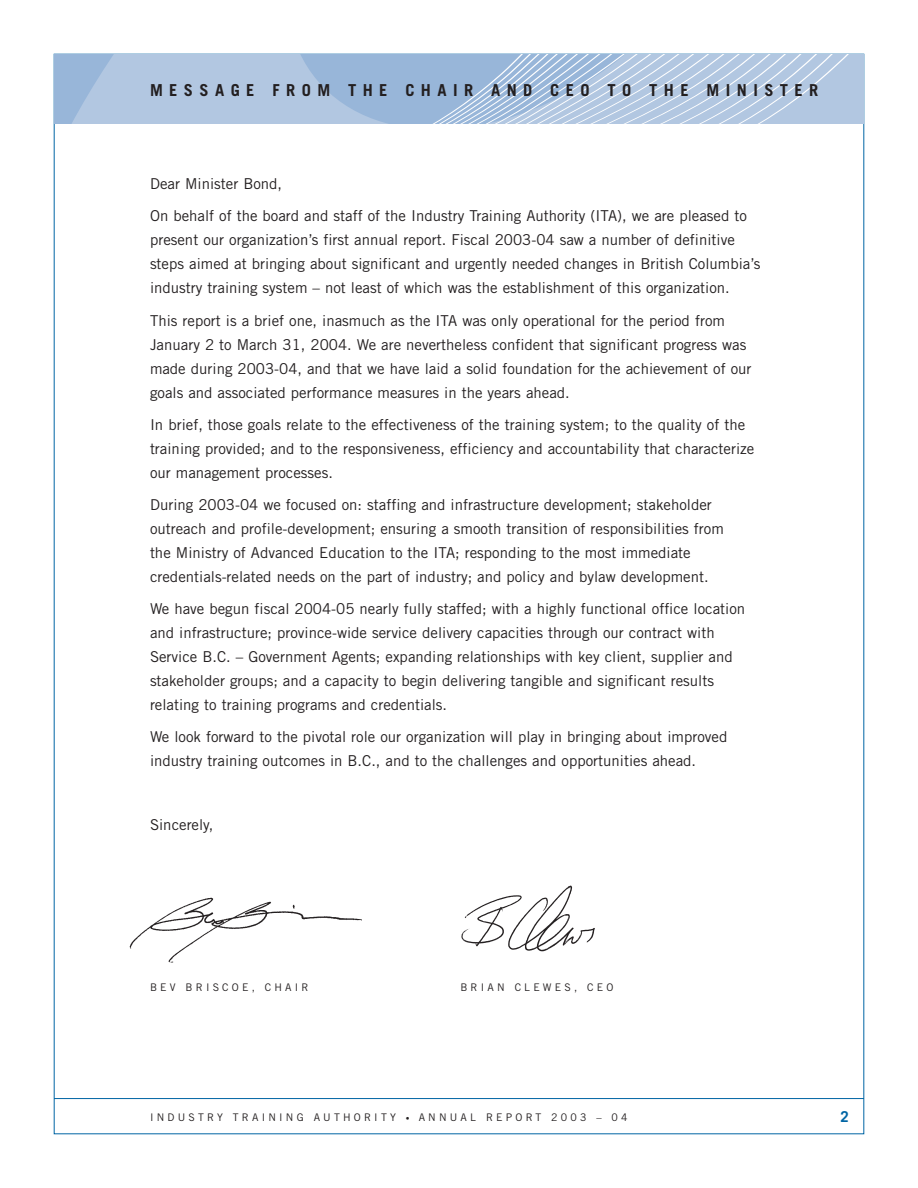
<style>
.page{position:relative;width:918px;height:1188px;background:#fff}
.page>*{position:absolute;margin:0;border:0;box-sizing:border-box;transform-origin:0 0}
.t1{font:700 16.5px "Trade Gothic";letter-spacing:.39em;color:#231f20}
.t2{font:15px/24px "Trade Gothic";color:#231f20}
.t3{font:700 15px "Trade Gothic";color:#0065a4}
.t4{font:10.5px "Trade Gothic";letter-spacing:.305em;color:#231f20}
.s1{font-size:7.5px}
</style>
<div class="page">
<svg style="left:54px;top:54px;width:254px;height:70px;background:#adc4df"></svg>
<svg style="left:308px;top:54px;width:556px;height:70px;background:#aec5e0"></svg>
<hr style="left:54px;top:1098px;width:810px;height:1px;background:#0065a4">
<img style="left:461px;top:885px;width:134px;height:67px">
<img style="left:129px;top:897px;width:233px;height:66px">
<p class="t1" style="left:150px;top:84px;width:670px">MESSAGE FROM THE CHAIR AND CEO TO THE MINISTER</p>
<p class="t2" style="left:150px;top:169px;width:598px;line-height:32.1px">Dear Minister Bond,<br>On behalf of the board and staff of the Industry Training Authority (ITA), we are pleased to</p>
<p class="t2" style="left:150px;top:229px;width:612px">present our organization’s first annual report. Fiscal 2003-04 saw a number of definitive steps aimed at bringing about significant and urgently needed changes in British Columbia’s industry training system – not least of which was the establishment of this organization.</p>
<p class="t2" style="left:150px;top:310px;width:603px">This report is a brief one, inasmuch as the ITA was only operational for the period from January 2 to March 31, 2004. We are nevertheless confident that significant progress was made during 2003-04, and that we have laid a solid foundation for the achievement of our goals and associated performance measures in the years ahead.</p>
<p class="t2" style="left:150px;top:414px;width:606px">In brief, those goals relate to the effectiveness of the training system; to the quality of the training provided; and to the responsiveness, efficiency and accountability that characterize our management processes.</p>
<p class="t2" style="left:150px;top:494px;width:575px">During 2003-04 we focused on: staffing and infrastructure development; stakeholder outreach and profile-development; ensuring a smooth transition of responsibilities from the Ministry of Advanced Education to the ITA; responding to the most immediate credentials-related needs on the part of industry; and policy and bylaw development.</p>
<p class="t2" style="left:150px;top:598px;width:597px">We have begun fiscal 2004-05 nearly fully staffed; with a highly functional office location and infrastructure; province-wide service delivery capacities through our contract with Service B.C. – Government Agents; expanding relationships with key client, supplier and stakeholder groups; and a capacity to begin delivering tangible and significant results relating to training programs and credentials.</p>
<p class="t2" style="left:150px;top:726px;width:579px">We look forward to the pivotal role our organization will play in bringing about improved industry training outcomes in B.C., and to the challenges and opportunities ahead.</p>
<p class="t2" style="left:150px;top:814px;width:65px">Sincerely,</p>
<p class="t4" style="left:150px;top:983px;width:160px">BEV BRISCOE, CHAIR</p>
<p class="t4" style="left:460px;top:983px;width:155px">BRIAN CLEWES, CEO</p>
<p class="t4" style="left:150px;top:1113px;width:479px">INDUSTRY TRAINING AUTHORITY <span class="s1">•</span> ANNUAL REPORT 2003 – 04</p>
<p class="t3" style="left:841px;top:1111px;width:10px">2</p>
</div>
